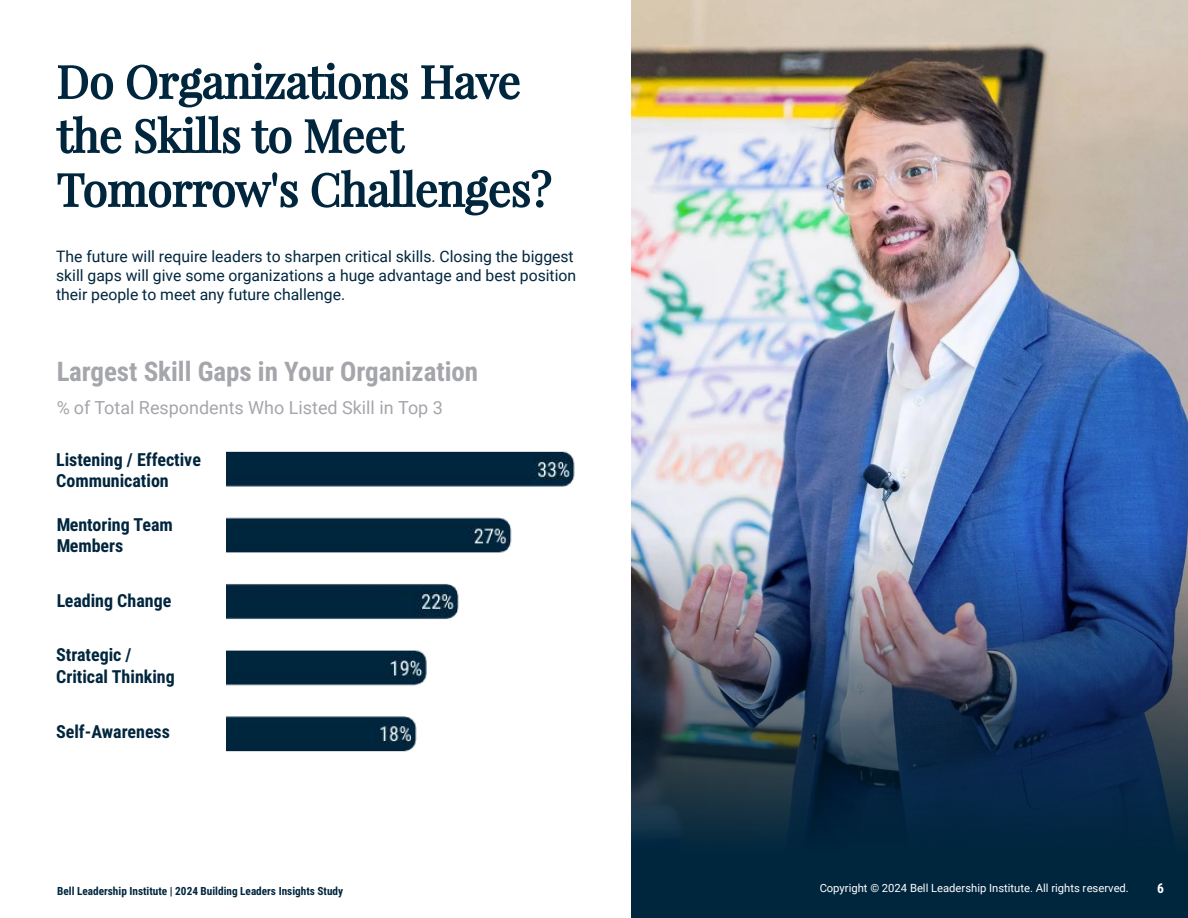
<style>
.page{position:relative;width:1188px;height:918px;background:#fff}
.page>*{position:absolute;margin:0;border:0;box-sizing:border-box;transform-origin:0 0}
.t1{font:700 27px "Roboto Condensed";color:#a5a6ab}
.t2{font:700 18px/21.3px "Roboto Condensed";color:#00263e}
.t3{font:18px "Roboto";color:#a5a6ab}
.t4{font:15.75px/19.2px "Roboto";color:#00263e}
.t5{font:700 13.5px "Roboto Condensed";color:#fff}
.t6{font:11.25px "Roboto";color:#fff}
.t7{font:700 11.25px "Roboto Condensed";color:#00263e}
</style>
<div class="page">
<img style="left:631px;top:0;width:557px;height:533px">
<svg style="left:58px;top:63px;width:462px;height:44px"></svg>
<svg style="left:56px;top:115px;width:349px;height:39px"></svg>
<svg style="left:57px;top:169px;width:494px;height:46px"></svg>
<img style="left:631px;top:533px;width:557px;height:385px">
<img style="left:226px;top:418px;width:459px;height:366px">
<p class="t4" style="left:56px;top:247px;width:522px">The future will require leaders to sharpen critical skills. Closing the biggest skill gaps will give some organizations a huge advantage and best position their people to meet any future challenge.</p>
<h1 class="t1" style="left:56px;top:356px;width:424px">Largest Skill Gaps in Your Organization</h1>
<p class="t3" style="left:56px;top:397px;width:388px">% of Total Respondents Who Listed Skill in Top 3</p>
<p class="t2" style="left:56px;top:449px;width:146px">Listening / Effective<br>Communication</p>
<p class="t2" style="left:56px;top:514px;width:118px">Mentoring Team<br>Members</p>
<p class="t2" style="left:56px;top:591px;width:117px">Leading Change</p>
<p class="t2" style="left:56px;top:645px;width:120px">Strategic /<br>Critical Thinking</p>
<p class="t2" style="left:56px;top:721px;width:115px">Self-Awareness</p>
<p class="t7" style="left:57px;top:885px;width:287px">Bell Leadership Institute | 2024 Building Leaders Insights Study</p>
<p class="t5" style="left:1157px;top:881px;width:8px">6</p>
<p class="t6" style="left:820px;top:882px;width:311px">Copyright © 2024 Bell Leadership Institute. All rights reserved.</p>
</div>
